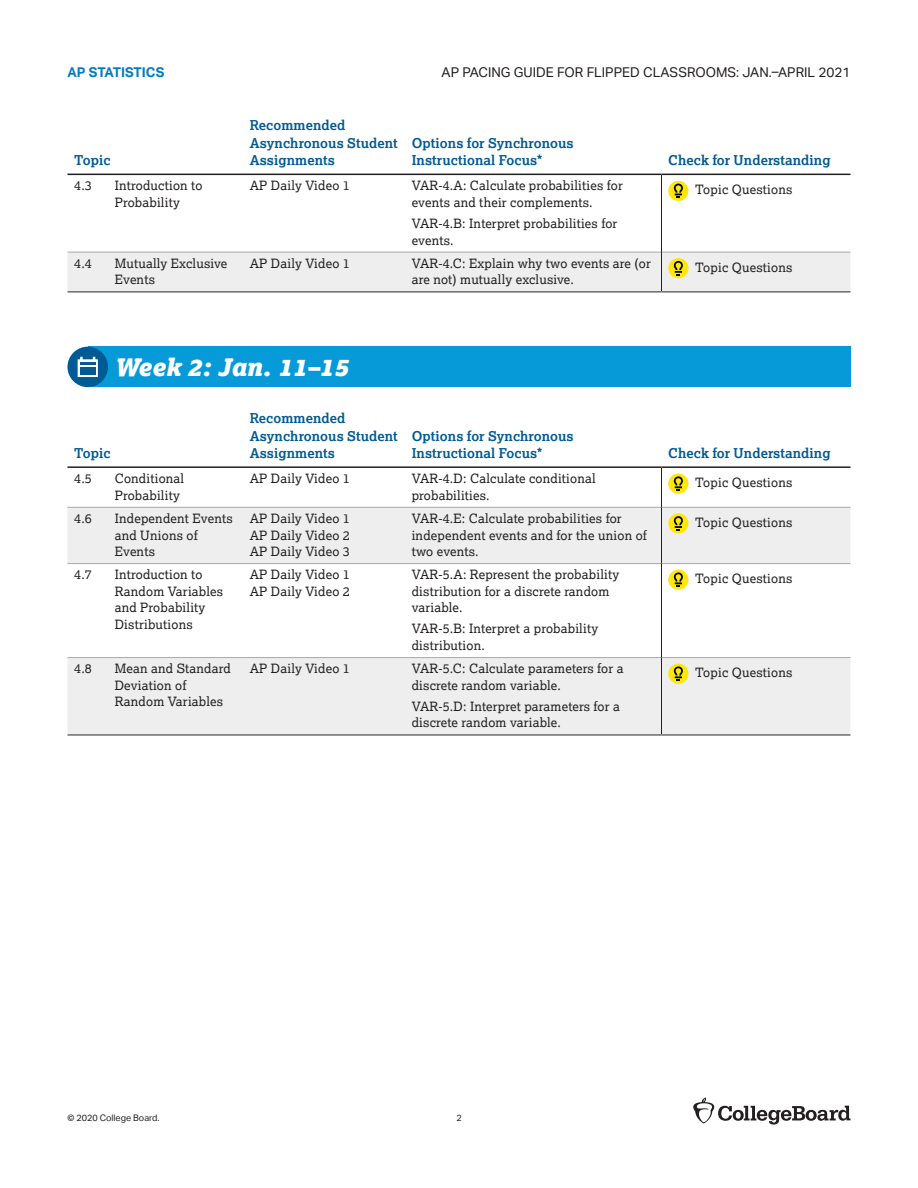
<style>
.page{position:relative;width:918px;height:1188px;background:#fff}
.page>*{position:absolute;margin:0;border:0;box-sizing:border-box;transform-origin:0 0}
.t1{font:italic 900 24px "Lexia";color:#fff}
.t2{font:700 13.5px/17.5px "Lexia";letter-spacing:.005em;color:#005a93}
.t3{font:13.5px "Aktiv Grotesk";color:#231f20}
.t4{font:700 13.5px "Aktiv Grotesk";color:#007bc3}
.t5{font:12.75px/16.5px "Lexia";letter-spacing:.015em;color:#231f20}
.t6{font:9px "Aktiv Grotesk";color:#231f20}
</style>
<div class="page">
<svg style="left:693px;top:1098px;width:157px;height:27px"></svg>
<svg style="left:68px;top:173px;width:782px;height:1px"></svg>
<hr style="left:68px;top:174px;width:40px;height:1px;background:#231f20">
<hr style="left:108px;top:174px;width:135px;height:1px;background:#231f20">
<hr style="left:243px;top:174px;width:162px;height:1px;background:#231f20">
<hr style="left:405px;top:174px;width:257px;height:1px;background:#231f20">
<hr style="left:662px;top:174px;width:188px;height:1px;background:#231f20">
<hr style="left:68px;top:291px;width:40px;height:2px;background:#6c6d70">
<hr style="left:108px;top:291px;width:135px;height:2px;background:#6c6d70">
<hr style="left:243px;top:291px;width:162px;height:2px;background:#6c6d70">
<hr style="left:405px;top:291px;width:257px;height:2px;background:#6c6d70">
<hr style="left:662px;top:291px;width:188px;height:2px;background:#6c6d70">
<hr style="left:661px;top:175px;width:1px;height:77px;background:#231f20">
<div style="left:668px;top:181px;width:20px;height:20px;background:#ffe709;border-radius:50%"></div>
<svg style="left:673px;top:183px;width:10px;height:15px"></svg>
<div style="left:68px;top:252px;width:782px;height:40px;background:#eeeeef"></div>
<div style="left:88px;top:347px;width:762px;height:40px;background:#069ad9"></div>
<svg style="left:68px;top:347px;width:40px;height:40px"></svg>
<div style="left:80px;top:367px;width:15px;height:8px;background:#005a93"></div>
<svg style="left:68px;top:473px;width:782px;height:34px"></svg>
<svg style="left:68px;top:508px;width:782px;height:226px;fill:#eeeeef"></svg>
<hr style="left:68px;top:466px;width:40px;height:2px;background:#231f20">
<hr style="left:108px;top:466px;width:135px;height:2px;background:#231f20">
<hr style="left:243px;top:466px;width:162px;height:2px;background:#231f20">
<hr style="left:405px;top:466px;width:257px;height:2px;background:#231f20">
<hr style="left:662px;top:466px;width:188px;height:2px;background:#231f20">
<hr style="left:68px;top:507px;width:40px;height:1px;background:#a8a9ad">
<hr style="left:108px;top:507px;width:135px;height:1px;background:#a8a9ad">
<hr style="left:243px;top:507px;width:162px;height:1px;background:#a8a9ad">
<hr style="left:405px;top:507px;width:256px;height:1px;background:#a8a9ad">
<hr style="left:662px;top:507px;width:188px;height:1px;background:#a8a9ad">
<hr style="left:68px;top:563px;width:40px;height:1px;background:#a8a9ad">
<hr style="left:108px;top:563px;width:135px;height:1px;background:#a8a9ad">
<hr style="left:243px;top:563px;width:162px;height:1px;background:#a8a9ad">
<hr style="left:405px;top:563px;width:256px;height:1px;background:#a8a9ad">
<hr style="left:662px;top:563px;width:188px;height:1px;background:#a8a9ad">
<hr style="left:68px;top:657px;width:40px;height:1px;background:#a8a9ad">
<hr style="left:108px;top:657px;width:135px;height:1px;background:#a8a9ad">
<hr style="left:243px;top:657px;width:162px;height:1px;background:#a8a9ad">
<hr style="left:405px;top:657px;width:256px;height:1px;background:#a8a9ad">
<hr style="left:662px;top:657px;width:188px;height:1px;background:#a8a9ad">
<hr style="left:68px;top:734px;width:40px;height:2px;background:#6c6d70">
<hr style="left:108px;top:734px;width:135px;height:2px;background:#6c6d70">
<hr style="left:243px;top:734px;width:162px;height:2px;background:#6c6d70">
<hr style="left:405px;top:734px;width:257px;height:2px;background:#6c6d70">
<hr style="left:662px;top:734px;width:188px;height:2px;background:#6c6d70">
<hr style="left:661px;top:468px;width:1px;height:39px;background:#231f20">
<hr style="left:661px;top:507px;width:1px;height:57px;background:#231f20">
<hr style="left:661px;top:564px;width:1px;height:94px;background:#231f20">
<hr style="left:661px;top:658px;width:1px;height:76px;background:#231f20">
<div style="left:668px;top:474px;width:20px;height:20px;background:#ffe709;border-radius:50%"></div>
<svg style="left:673px;top:476px;width:10px;height:15px"></svg>
<div style="left:668px;top:513px;width:20px;height:21px;background:#ffe709;border-radius:50%"></div>
<svg style="left:673px;top:516px;width:10px;height:15px"></svg>
<div style="left:668px;top:570px;width:20px;height:20px;background:#ffe709;border-radius:50%"></div>
<svg style="left:673px;top:572px;width:10px;height:15px"></svg>
<div style="left:668px;top:664px;width:20px;height:20px;background:#ffe709;border-radius:50%"></div>
<svg style="left:673px;top:666px;width:10px;height:15px"></svg>
<p class="t4" style="left:68px;top:65px;width:98px">AP STATISTICS</p>
<p class="t3" style="left:442px;top:65px;width:410px">AP PACING GUIDE FOR FLIPPED CLASSROOMS: JAN.–APRIL 2021</p>
<p class="t2" style="left:74px;top:151px;width:38px">Topic</p>
<p class="t2" style="left:250px;top:116px;width:150px">Recommended<br>Asynchronous Student<br>Assignments</p>
<p class="t2" style="left:412px;top:134px;width:164px">Options for Synchronous<br>Instructional Focus*</p>
<p class="t5" style="left:74px;top:177px;width:19px">4.3</p>
<p class="t5" style="left:115px;top:177px;width:89px">Introduction to<br>Probability</p>
<p class="t5" style="left:250px;top:177px;width:102px">AP Daily Video 1</p>
<p class="t5" style="left:412px;top:177px;width:213px">VAR-4.A: Calculate probabilities for events and their complements.</p>
<p class="t5" style="left:412px;top:215px;width:207px">VAR-4.B: Interpret probabilities for events.</p>
<p class="t2" style="left:668px;top:151px;width:164px">Check for Understanding</p>
<p class="t5" style="left:695px;top:181px;width:99px">Topic Questions</p>
<p class="t5" style="left:74px;top:255px;width:19px">4.4</p>
<p class="t5" style="left:115px;top:255px;width:114px">Mutually Exclusive<br>Events</p>
<p class="t5" style="left:250px;top:255px;width:102px">AP Daily Video 1</p>
<p class="t5" style="left:412px;top:255px;width:241px">VAR-4.C: Explain why two events are (or are not) mutually exclusive.</p>
<p class="t5" style="left:695px;top:258px;width:99px">Topic Questions</p>
<h1 class="t1" style="left:115px;top:351px;width:235px">Week 2: Jan. 11–15</h1>
<p class="t2" style="left:74px;top:444px;width:38px">Topic</p>
<p class="t2" style="left:250px;top:409px;width:150px">Recommended<br>Asynchronous Student<br>Assignments</p>
<p class="t2" style="left:412px;top:427px;width:164px">Options for Synchronous<br>Instructional Focus*</p>
<p class="t2" style="left:668px;top:444px;width:164px">Check for Understanding</p>
<p class="t5" style="left:74px;top:470px;width:19px">4.5</p>
<p class="t5" style="left:115px;top:470px;width:71px">Conditional<br>Probability</p>
<p class="t5" style="left:250px;top:470px;width:102px">AP Daily Video 1</p>
<p class="t5" style="left:412px;top:470px;width:185px">VAR-4.D: Calculate conditional probabilities.</p>
<p class="t5" style="left:695px;top:474px;width:99px">Topic Questions</p>
<p class="t5" style="left:74px;top:510px;width:19px">4.6</p>
<p class="t5" style="left:115px;top:510px;width:120px">Independent Events and Unions of<br>Events</p>
<p class="t5" style="left:250px;top:510px;width:102px;text-align:justify">AP Daily Video 1<br>AP Daily Video 2<br>AP Daily Video 3</p>
<p class="t5" style="left:412px;top:510px;width:237px">VAR-4.E: Calculate probabilities for independent events and for the union of two events.</p>
<p class="t5" style="left:695px;top:514px;width:99px">Topic Questions</p>
<p class="t5" style="left:74px;top:566px;width:19px">4.7</p>
<p class="t5" style="left:115px;top:566px;width:110px">Introduction to<br>Random Variables and Probability<br>Distributions</p>
<p class="t5" style="left:250px;top:566px;width:102px">AP Daily Video 1<br>AP Daily Video 2</p>
<p class="t5" style="left:412px;top:566px;width:209px">VAR-5.A: Represent the probability distribution for a discrete random variable.</p>
<p class="t5" style="left:695px;top:570px;width:99px">Topic Questions</p>
<p class="t5" style="left:412px;top:620px;width:188px">VAR-5.B: Interpret a probability distribution.</p>
<p class="t5" style="left:74px;top:660px;width:19px">4.8</p>
<p class="t5" style="left:115px;top:660px;width:118px">Mean and Standard<br>Deviation of<br>Random Variables</p>
<p class="t5" style="left:250px;top:660px;width:102px">AP Daily Video 1</p>
<p class="t5" style="left:412px;top:660px;width:213px">VAR-5.C: Calculate parameters for a discrete random variable.</p>
<p class="t5" style="left:412px;top:698px;width:210px">VAR-5.D: Interpret parameters for a discrete random variable.</p>
<p class="t5" style="left:695px;top:664px;width:99px">Topic Questions</p>
<p class="t6" style="left:68px;top:1113px;width:94px">© 2020 College Board.</p>
<p class="t6" style="left:456px;top:1113px;width:7px">2</p>
</div>
